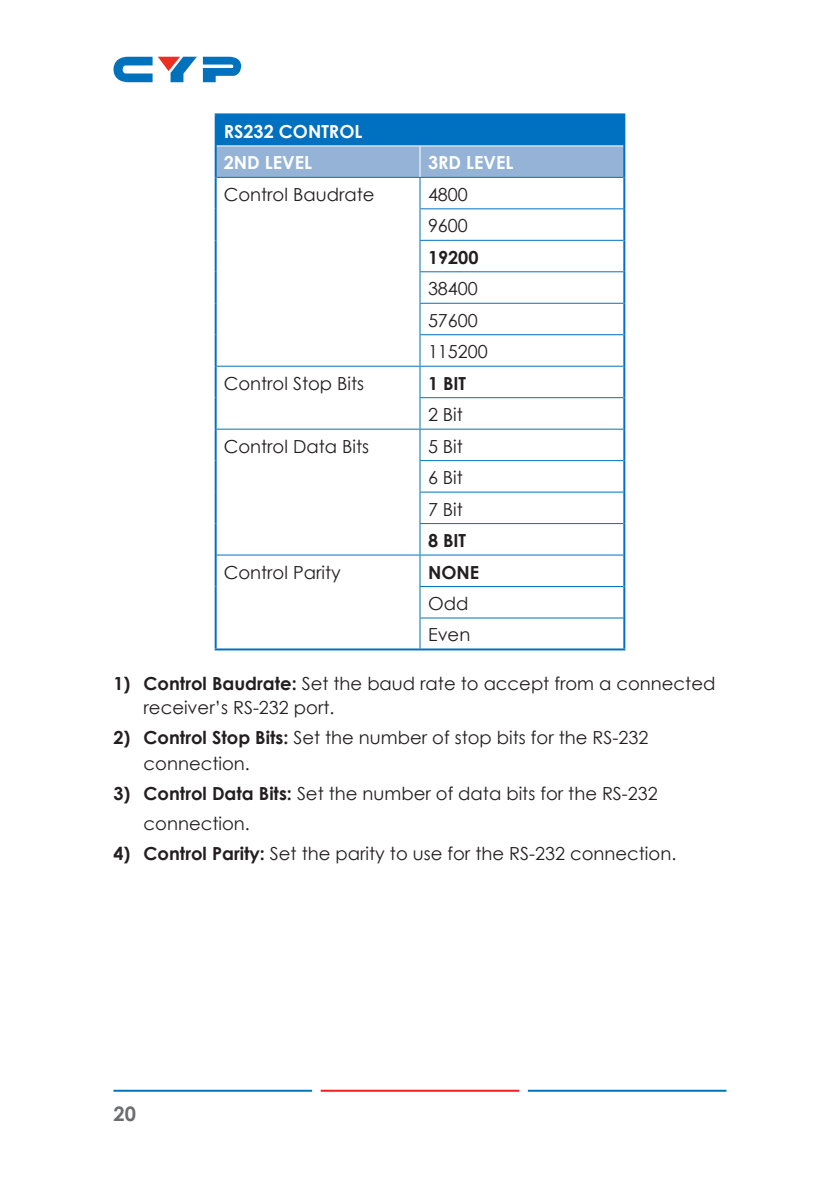
<style>
.page{position:relative;width:840px;height:1191px;background:#fff}
.page>*{position:absolute;margin:0;border:0;box-sizing:border-box;transform-origin:0 0}
.t1{font:700 20px "Century Gothic";color:#6c6d70}
.Callout_List_-_Bold{font:18px/24px "Century Gothic";color:#231f20}
.Table_C_-_Cell{font:18px "Century Gothic";color:#231f20}
.Table_A_-_Header{font:700 18px "Century Gothic";color:#fff}
.Table_C_-_Cell-2{font:700 18px "Century Gothic";color:#231f20}
.s1{font-weight:700}
</style>
<div class="page">
<hr style="left:113px;top:1089px;width:199px;height:2px;background:#0073bd">
<hr style="left:527px;top:1089px;width:199px;height:2px;background:#0072bc">
<hr style="left:320px;top:1089px;width:199px;height:2px;background:#ee1d23">
<svg style="left:203px;top:56px;width:38px;height:26px"></svg>
<svg style="left:158px;top:57px;width:39px;height:25px"></svg>
<svg style="left:113px;top:56px;width:39px;height:26px"></svg>
<div style="left:215px;top:114px;width:409px;height:32px;background:#0070c0"></div>
<div style="left:216px;top:146px;width:407px;height:31px;background:#95b3d7"></div>
<hr style="left:216px;top:177px;width:204px;height:1px;background:#0072bc">
<hr style="left:420px;top:177px;width:203px;height:1px;background:#0072bc">
<hr style="left:419px;top:178px;width:1px;height:30px;background:#0072bc">
<hr style="left:419px;top:208px;width:204px;height:1px;background:#0072bc">
<hr style="left:419px;top:209px;width:1px;height:31px;background:#0072bc">
<hr style="left:419px;top:240px;width:204px;height:1px;background:#0072bc">
<hr style="left:419px;top:241px;width:1px;height:30px;background:#0072bc">
<hr style="left:419px;top:271px;width:204px;height:1px;background:#0072bc">
<hr style="left:419px;top:272px;width:1px;height:31px;background:#0072bc">
<hr style="left:419px;top:303px;width:204px;height:1px;background:#0072bc">
<hr style="left:419px;top:304px;width:1px;height:30px;background:#0072bc">
<hr style="left:419px;top:334px;width:204px;height:1px;background:#0072bc">
<hr style="left:419px;top:335px;width:1px;height:31px;background:#0072bc">
<hr style="left:216px;top:366px;width:204px;height:1px;background:#0072bc">
<hr style="left:420px;top:366px;width:203px;height:1px;background:#0072bc">
<hr style="left:419px;top:367px;width:1px;height:30px;background:#0072bc">
<hr style="left:419px;top:397px;width:204px;height:1px;background:#0072bc">
<hr style="left:419px;top:398px;width:1px;height:30px;background:#0072bc">
<hr style="left:216px;top:428px;width:204px;height:1px;background:#0072bc">
<hr style="left:420px;top:428px;width:203px;height:1px;background:#0072bc">
<hr style="left:419px;top:429px;width:1px;height:31px;background:#0072bc">
<hr style="left:419px;top:460px;width:204px;height:1px;background:#0072bc">
<hr style="left:419px;top:461px;width:1px;height:30px;background:#0072bc">
<hr style="left:419px;top:491px;width:204px;height:1px;background:#0072bc">
<hr style="left:419px;top:492px;width:1px;height:31px;background:#0072bc">
<hr style="left:419px;top:523px;width:204px;height:1px;background:#0072bc">
<hr style="left:419px;top:524px;width:1px;height:30px;background:#0072bc">
<hr style="left:216px;top:554px;width:204px;height:1px;background:#0072bc">
<hr style="left:420px;top:554px;width:203px;height:1px;background:#0072bc">
<hr style="left:419px;top:555px;width:1px;height:31px;background:#0072bc">
<hr style="left:419px;top:586px;width:204px;height:1px;background:#0072bc">
<hr style="left:419px;top:587px;width:1px;height:30px;background:#0072bc">
<hr style="left:419px;top:617px;width:204px;height:1px;background:#0072bc">
<hr style="left:419px;top:618px;width:1px;height:30px;background:#0072bc">
<hr style="left:214px;top:113px;width:206px;height:2px;background:#0070c0">
<hr style="left:214px;top:115px;width:2px;height:31px;background:#0070c0">
<hr style="left:420px;top:113px;width:205px;height:2px;background:#0070c0">
<hr style="left:623px;top:115px;width:2px;height:31px;background:#0070c0">
<hr style="left:214px;top:146px;width:2px;height:31px;background:#0070c0">
<hr style="left:623px;top:146px;width:2px;height:31px;background:#0070c0">
<hr style="left:214px;top:177px;width:2px;height:32px;background:#0070c0">
<hr style="left:623px;top:177px;width:2px;height:32px;background:#0070c0">
<hr style="left:214px;top:209px;width:2px;height:31px;background:#0070c0">
<hr style="left:623px;top:209px;width:2px;height:31px;background:#0070c0">
<hr style="left:214px;top:240px;width:2px;height:32px;background:#0070c0">
<hr style="left:623px;top:240px;width:2px;height:32px;background:#0070c0">
<hr style="left:214px;top:272px;width:2px;height:31px;background:#0070c0">
<hr style="left:623px;top:272px;width:2px;height:31px;background:#0070c0">
<hr style="left:214px;top:303px;width:2px;height:32px;background:#0070c0">
<hr style="left:623px;top:303px;width:2px;height:32px;background:#0070c0">
<hr style="left:214px;top:335px;width:2px;height:31px;background:#0070c0">
<hr style="left:623px;top:335px;width:2px;height:31px;background:#0070c0">
<hr style="left:214px;top:366px;width:2px;height:32px;background:#0070c0">
<hr style="left:623px;top:366px;width:2px;height:32px;background:#0070c0">
<hr style="left:214px;top:398px;width:2px;height:31px;background:#0070c0">
<hr style="left:623px;top:398px;width:2px;height:31px;background:#0070c0">
<hr style="left:214px;top:429px;width:2px;height:31px;background:#0070c0">
<hr style="left:623px;top:429px;width:2px;height:31px;background:#0070c0">
<hr style="left:214px;top:460px;width:2px;height:32px;background:#0070c0">
<hr style="left:623px;top:460px;width:2px;height:32px;background:#0070c0">
<hr style="left:214px;top:492px;width:2px;height:31px;background:#0070c0">
<hr style="left:623px;top:492px;width:2px;height:31px;background:#0070c0">
<hr style="left:214px;top:523px;width:2px;height:32px;background:#0070c0">
<hr style="left:623px;top:523px;width:2px;height:32px;background:#0070c0">
<hr style="left:214px;top:555px;width:2px;height:31px;background:#0070c0">
<hr style="left:623px;top:555px;width:2px;height:31px;background:#0070c0">
<hr style="left:214px;top:586px;width:2px;height:32px;background:#0070c0">
<hr style="left:623px;top:586px;width:2px;height:32px;background:#0070c0">
<hr style="left:214px;top:618px;width:2px;height:30px;background:#0070c0">
<hr style="left:623px;top:618px;width:2px;height:30px;background:#0070c0">
<hr style="left:214px;top:648px;width:206px;height:2px;background:#0070c0">
<hr style="left:420px;top:648px;width:205px;height:2px;background:#0070c0">
<hr style="left:216px;top:145px;width:204px;height:1px;background:#fff">
<hr style="left:420px;top:145px;width:203px;height:1px;background:#fff">
<hr style="left:419px;top:146px;width:1px;height:31px;background:#fff">
<p class="Table_A_-_Header" style="left:223px;top:118px;width:140px">RS232 CONTROL</p>
<p class="Table_A_-_Header" style="left:223px;top:149px;width:90px">2ND LEVEL</p>
<p class="Table_A_-_Header" style="left:428px;top:149px;width:87px">3RD LEVEL</p>
<p class="Table_C_-_Cell" style="left:223px;top:182px;width:152px">Control Baudrate</p>
<p class="Table_C_-_Cell" style="left:428px;top:182px;width:41px">4800</p>
<p class="Table_C_-_Cell" style="left:428px;top:213px;width:41px">9600</p>
<p class="Table_C_-_Cell-2" style="left:428px;top:243px;width:52px">19200</p>
<p class="Table_C_-_Cell" style="left:428px;top:276px;width:51px">38400</p>
<p class="Table_C_-_Cell" style="left:428px;top:308px;width:51px">57600</p>
<p class="Table_C_-_Cell" style="left:428px;top:339px;width:61px">115200</p>
<p class="Table_C_-_Cell" style="left:223px;top:370px;width:142px">Control Stop Bits</p>
<p class="Table_C_-_Cell-2" style="left:428px;top:369px;width:40px">1 BIT</p>
<p class="Table_C_-_Cell" style="left:428px;top:402px;width:36px">2 Bit</p>
<p class="Table_C_-_Cell" style="left:223px;top:433px;width:147px">Control Data Bits</p>
<p class="Table_C_-_Cell" style="left:428px;top:433px;width:36px">5 Bit</p>
<p class="Table_C_-_Cell" style="left:428px;top:465px;width:36px">6 Bit</p>
<p class="Table_C_-_Cell" style="left:428px;top:496px;width:36px">7 Bit</p>
<p class="Table_C_-_Cell-2" style="left:428px;top:527px;width:40px">8 BIT</p>
<p class="Table_C_-_Cell" style="left:223px;top:559px;width:119px">Control Parity</p>
<p class="Table_C_-_Cell-2" style="left:428px;top:558px;width:53px">NONE</p>
<p class="Table_C_-_Cell" style="left:428px;top:591px;width:42px">Odd</p>
<p class="Table_C_-_Cell" style="left:428px;top:622px;width:44px">Even</p>
<p class="Callout_List_-_Bold" style="left:143px;top:671px;width:573px;text-indent:-30px"><span class="s1">1) Control Baudrate:</span> Set the baud rate to accept from a connected receiver’s RS-232 port.</p>
<p class="Callout_List_-_Bold" style="left:113px;top:725px;width:536px"><span class="s1">2) Control Stop Bits:</span> Set the number of stop bits for the RS-232</p>
<p class="Callout_List_-_Bold" style="left:143px;top:751px;width:108px">connection.</p>
<p class="Callout_List_-_Bold" style="left:113px;top:781px;width:545px"><span class="s1">3) Control Data Bits:</span> Set the number of data bits for the RS-232</p>
<p class="Callout_List_-_Bold" style="left:143px;top:811px;width:108px">connection.</p>
<p class="Callout_List_-_Bold" style="left:113px;top:841px;width:564px"><span class="s1">4) Control Parity:</span> Set the parity to use for the RS-232 connection.</p>
<p class="t1" style="left:113px;top:1098px;width:24px">20</p>
</div>
